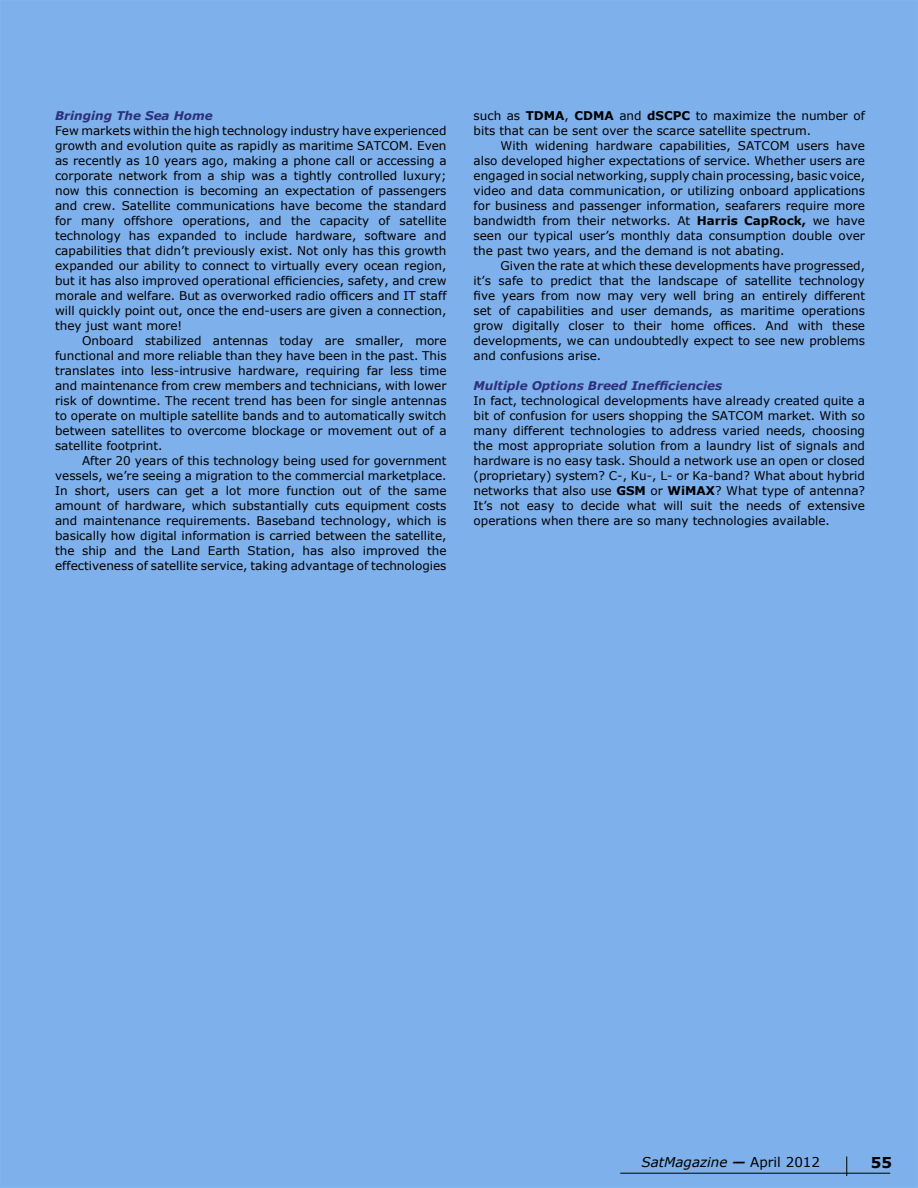
<style>
.page{position:relative;width:918px;height:1188px;background:#fff}
.page>*{position:absolute;margin:0;border:0;box-sizing:border-box;transform-origin:0 0}
.t1{font:700 15px "Verdana";color:#000}
.t2{font:italic 13.5px "Verdana";color:#000}
.Feature_Body_Text_In{font:12px/15px "Verdana";color:#000;text-align:justify}
.Feature_Body_Text_No{font:12px/15px "Verdana";color:#000;text-align:justify}
.Feature_Subhead{font:italic 700 12px "Verdana";color:#2c307a}
.s1{font-weight:700}
.s2{font-style:normal}
</style>
<div class="page">
<div style="left:0;top:0;width:918px;height:1187px;background:#7eb0eb"></div>
<hr style="left:620px;top:1173px;width:270px;height:1px;background:#000">
<svg style="left:846px;top:1156px;width:1px;height:20px"></svg>
<p class="Feature_Subhead" style="left:55px;top:108px;width:159px">Bringing The Sea Home</p>
<p class="Feature_Body_Text_No" style="left:55px;top:123px;width:393px">Few markets within the high technology industry have experienced growth and evolution quite as rapidly as maritime SATCOM. Even as recently as 10 years ago, making a phone call or accessing a corporate network from a ship was a tightly controlled luxury; now this connection is becoming an expectation of passengers and crew. Satellite communications have become the standard for many offshore operations, and the capacity of satellite technology has expanded to include hardware, software and capabilities that didn’t previously exist. Not only has this growth expanded our ability to connect to virtually every ocean region, but it has also improved operational efficiencies, safety, and crew morale and welfare. But as overworked radio officers and IT staff will quickly point out, once the end-users are given a connection, they just want more!</p>
<p class="Feature_Body_Text_In" style="left:55px;top:333px;width:393px;text-indent:27px">Onboard stabilized antennas today are smaller, more functional and more reliable than they have been in the past. This translates into less-intrusive hardware, requiring far less time and maintenance from crew members and technicians, with lower risk of downtime. The recent trend has been for single antennas to operate on multiple satellite bands and to automatically switch between satellites to overcome blockage or movement out of a satellite footprint.</p>
<p class="Feature_Body_Text_In" style="left:55px;top:453px;width:393px;text-indent:27px">After 20 years of this technology being used for government vessels, we’re seeing a migration to the commercial marketplace.<br>In short, users can get a lot more function out of the same amount of hardware, which substantially cuts equipment costs and maintenance requirements. Baseband technology, which is basically how digital information is carried between the satellite, the ship and the Land Earth Station, has also improved the effectiveness of satellite service, taking advantage of technologies</p>
<p class="Feature_Body_Text_In" style="left:474px;top:108px;width:393px">such as <span class="s1">TDMA</span>, <span class="s1">CDMA</span> and <span class="s1">dSCPC</span> to maximize the number of bits that can be sent over the scarce satellite spectrum.</p>
<p class="Feature_Body_Text_In" style="left:474px;top:138px;width:393px;text-indent:27px">With widening hardware capabilities, SATCOM users have also developed higher expectations of service. Whether users are engaged in social networking, supply chain processing, basic voice, video and data communication, or utilizing onboard applications for business and passenger information, seafarers require more bandwidth from their networks. At <span class="s1">Harris CapRock,</span> we have seen our typical user’s monthly data consumption double over the past two years, and the demand is not abating.</p>
<p class="Feature_Body_Text_In" style="left:474px;top:258px;width:393px;text-indent:27px">Given the rate at which these developments have progressed, it’s safe to predict that the landscape of satellite technology five years from now may very well bring an entirely different set of capabilities and user demands, as maritime operations grow digitally closer to their home offices. And with these developments, we can undoubtedly expect to see new problems and confusions arise.</p>
<p class="Feature_Subhead" style="left:474px;top:378px;width:250px">Multiple Options Breed Inefficiencies</p>
<p class="Feature_Body_Text_No" style="left:474px;top:393px;width:393px">In fact, technological developments have already created quite a bit of confusion for users shopping the SATCOM market. With so many different technologies to address varied needs, choosing the most appropriate solution from a laundry list of signals and hardware is no easy task. Should a network use an open or closed (proprietary) system? C-, Ku-, L- or Ka-band? What about hybrid networks that also use <span class="s1">GSM</span> or <span class="s1">WiMAX</span>? What type of antenna?<br>It’s not easy to decide what will suit the needs of extensive operations when there are so many technologies available.</p>
<p class="t2" style="left:641px;top:1154px;width:180px">SatMagazine <span class="s1">—</span> <span class="s2">April 2012</span></p>
<p class="t1" style="left:871px;top:1153px;width:23px">55</p>
</div>
